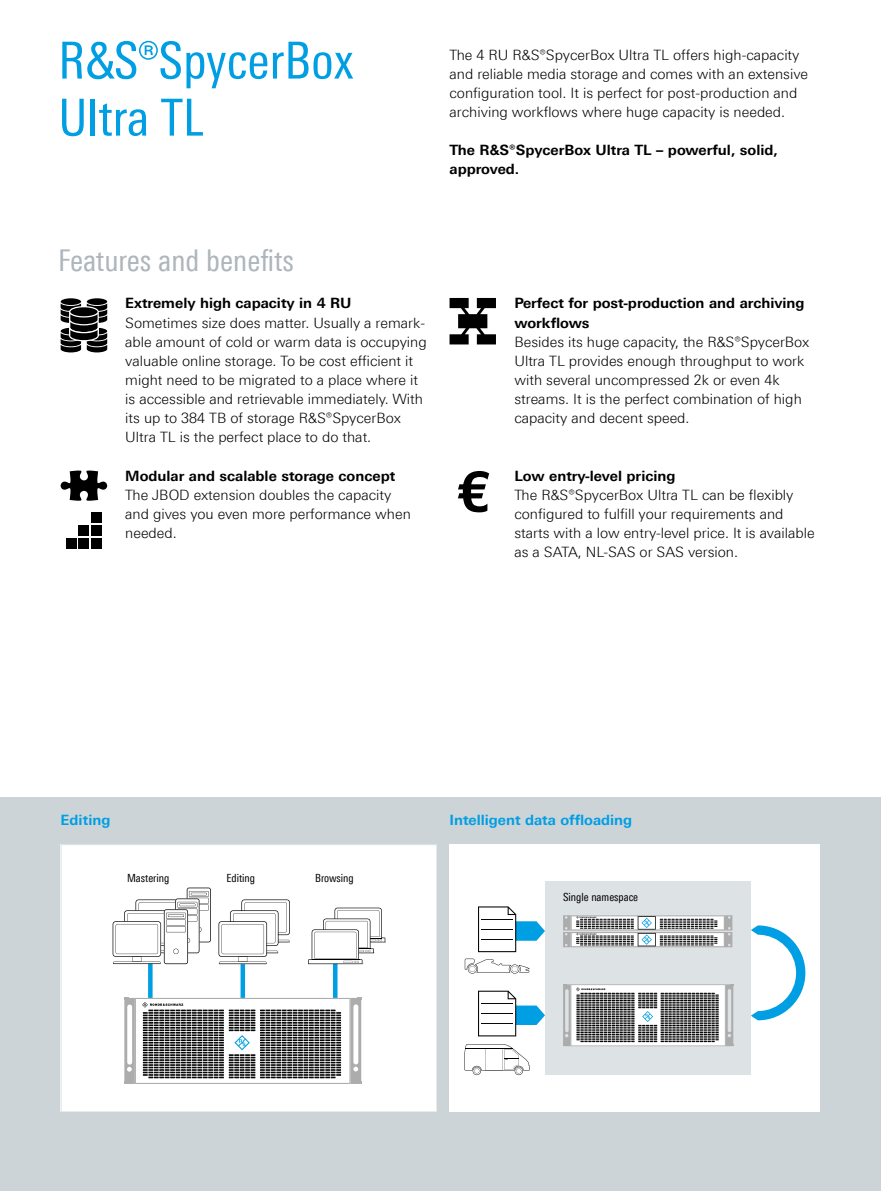
<style>
.page{position:relative;width:881px;height:1191px;background:#fff}
.page>*{position:absolute;margin:0;border:0;box-sizing:border-box;transform-origin:0 0}
.t1{font:700 54.75px "Linotype Univers 630";color:#000}
.t2{font:51px/57px "Linotype Univers 420 Cn";color:#009ee3}
.t3{font:30px "Linotype Univers 420 Cn";color:#adb6bc}
.t4{font:300 14.25px/19.2px "Linotype Univers 330";color:#000}
.t5{font:700 14.25px/19.2px "Linotype Univers 630";color:#000}
.t6{font:700 14.25px "Linotype Univers 630";color:#009ee3}
.t7{font:11.25px "Linotype Univers 420 Cn";color:#000}
</style>
<div class="page">
<div style="left:0;top:797px;width:880px;height:394px;background:#cdd4d8"></div>
<svg style="left:449px;top:298px;width:47px;height:46px"></svg>
<svg style="left:61px;top:470px;width:46px;height:31px"></svg>
<div style="left:91px;top:512px;width:11px;height:11px;background:#000"></div>
<div style="left:91px;top:525px;width:11px;height:11px;background:#000"></div>
<div style="left:91px;top:538px;width:11px;height:10px;background:#000"></div>
<div style="left:78px;top:525px;width:11px;height:11px;background:#000"></div>
<div style="left:78px;top:538px;width:11px;height:10px;background:#000"></div>
<div style="left:66px;top:538px;width:11px;height:10px;background:#000"></div>
<svg style="left:61px;top:298px;width:46px;height:54px;background:#464646"></svg>
<div style="left:61px;top:844px;width:376px;height:268px;background:#fff"></div>
<div style="left:240px;top:964px;width:5px;height:34px;background:#009ee3"></div>
<svg style="left:148px;top:964px;width:4px;height:34px"></svg>
<hr style="left:333px;top:931px;width:4px;height:67px;background:#009ee3">
<svg style="left:308px;top:907px;width:77px;height:57px;background:#e9e9e9"></svg>
<hr style="left:311px;top:959px;width:48px;height:1px;background:#000">
<svg style="left:218px;top:899px;width:72px;height:65px;background:#e8e8e8"></svg>
<svg style="left:113px;top:887px;width:98px;height:77px;background:#e7e7e7"></svg>
<svg style="left:124px;top:998px;width:237px;height:86px;background:#9d9d9e"></svg>
<div style="left:449px;top:844px;width:371px;height:268px;background:#fff"></div>
<div style="left:544px;top:881px;width:206px;height:193px;background:#dde2e5"></div>
<svg style="left:478px;top:906px;width:66px;height:46px"></svg>
<hr style="left:481px;top:939px;width:31px;height:1px;background:#070707">
<svg style="left:750px;top:925px;width:55px;height:95px"></svg>
<svg style="left:464px;top:958px;width:65px;height:15px"></svg>
<svg style="left:464px;top:1044px;width:65px;height:31px"></svg>
<svg style="left:478px;top:990px;width:66px;height:46px"></svg>
<hr style="left:481px;top:1023px;width:31px;height:1px;background:#070707">
<svg style="left:563px;top:915px;width:169px;height:32px;background:#adafb0"></svg>
<svg style="left:563px;top:984px;width:170px;height:62px;background:#a6a7a7"></svg>
<h2 class="t2" style="left:58px;top:32px;width:297px">¸SpycerBox<br>Ultra TL</h2>
<p class="t4" style="left:449px;top:45px;width:360px">The 4 RU R&amp;S®SpycerBox Ultra TL offers high-capacity and reliable media storage and comes with an extensive configuration tool. It is perfect for post-production and archiving workflows where huge capacity is needed.</p>
<p class="t5" style="left:449px;top:140px;width:330px">The R&amp;S®SpycerBox Ultra TL – powerful, solid, approved.</p>
<h3 class="t3" style="left:58px;top:242px;width:237px">Features and benefits</h3>
<p class="t5" style="left:125px;top:294px;width:228px">Extremely high capacity in 4 RU</p>
<p class="t4" style="left:125px;top:313px;width:303px">Sometimes size does matter. Usually a remark&shy;able amount of cold or warm data is occupying valuable online storage. To be cost efficient it might need to be migrated to a place where it is accessible and retrievable immediately. With its up to 384 TB of storage R&amp;S®SpycerBox Ultra TL is the perfect place to do that.</p>
<p class="t5" style="left:125px;top:466px;width:271px">Modular and scalable storage concept</p>
<p class="t4" style="left:125px;top:485px;width:287px">The JBOD extension doubles the capacity and gives you even more performance when needed.</p>
<h1 class="t1" style="left:456px;top:459px;width:36px">€</h1>
<p class="t5" style="left:514px;top:294px;width:291px">Perfect for post-production and archiving workflows</p>
<p class="t4" style="left:514px;top:332px;width:296px">Besides its huge capacity, the R&amp;S®SpycerBox Ultra TL provides enough throughput to work with several uncompressed 2k or even 4k streams. It is the perfect combination of high capacity and decent speed.</p>
<p class="t5" style="left:514px;top:466px;width:162px">Low entry-level pricing</p>
<p class="t4" style="left:514px;top:485px;width:302px">The R&amp;S®SpycerBox Ultra TL can be flexibly configured to fulfill your requirements and starts with a low entry-level price. It is available as a SATA, NL-SAS or SAS version.</p>
<p class="t6" style="left:61px;top:811px;width:51px">Editing</p>
<p class="t6" style="left:449px;top:811px;width:184px">Intelligent data offloading</p>
<p class="t7" style="left:127px;top:872px;width:44px">Mastering</p>
<p class="t7" style="left:226px;top:872px;width:30px">Editing</p>
<p class="t7" style="left:315px;top:872px;width:40px">Browsing</p>
<p class="t7" style="left:563px;top:890px;width:77px">Single namespace</p>
</div>
